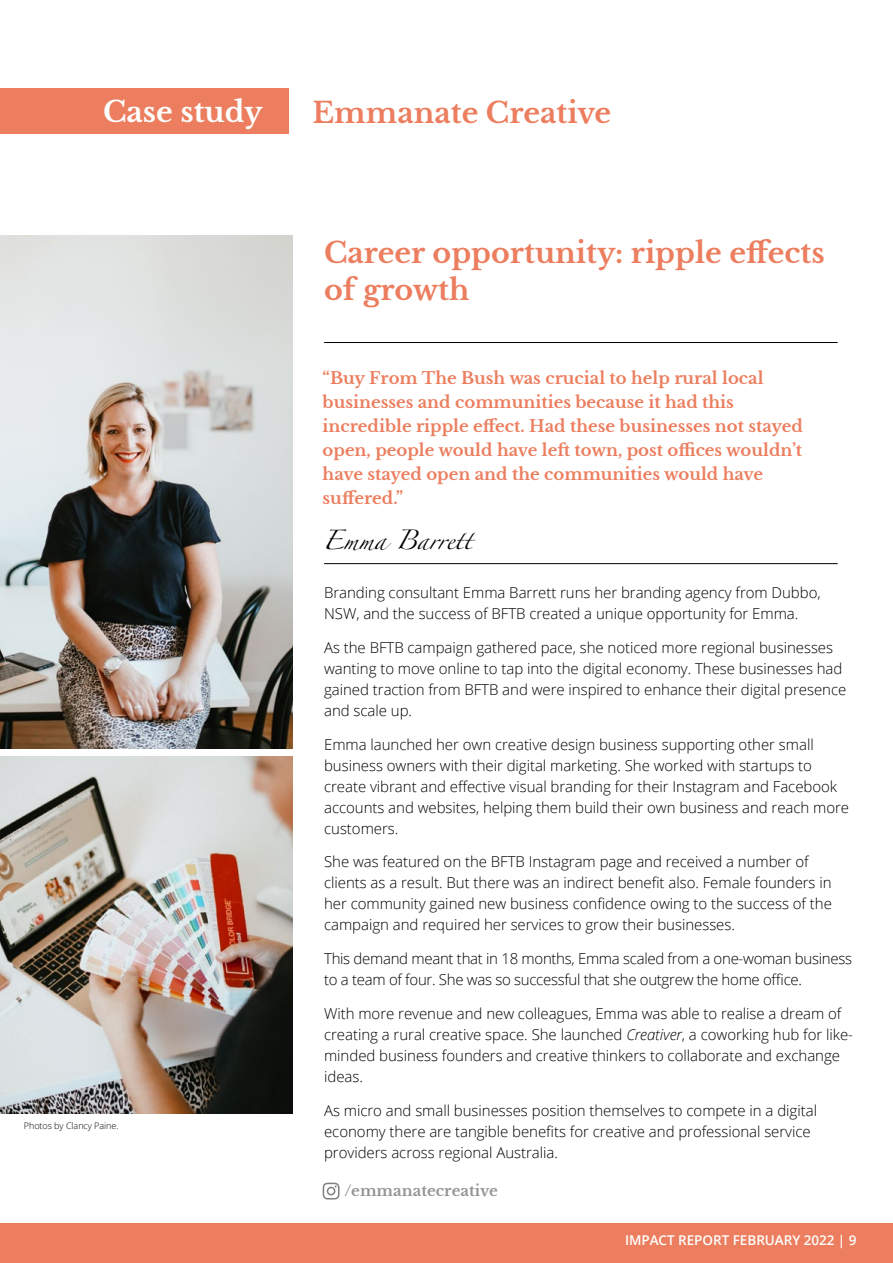
<style>
.page{position:relative;width:893px;height:1263px;background:#fff}
.page>*{position:absolute;margin:0;border:0;box-sizing:border-box;transform-origin:0 0}
.t1{font:700 28.5px/37.5px "Libre Baskerville";color:#ec7e5f}
.t2{font:700 28.5px "Libre Baskerville";color:#fff}
.t3{font:17.55px "Zapfino";letter-spacing:-.005em;color:#000}
.t4{font:700 16.5px/24px "Libre Baskerville";color:#ec7e5f}
.t5{font:300 15px/21px "Open Sans";letter-spacing:-.005em;color:#000}
.t6{font:700 15px "Libre Baskerville";color:#939598}
.t7{font:600 13.5px "Open Sans";letter-spacing:-.005em;color:#fff}
.t8{font:300 9px "Open Sans";letter-spacing:-.005em;color:#000}
.s1{font-style:italic}
</style>
<div class="page">
<img style="left:0;top:235px;width:292px;height:513px">
<img style="left:0;top:757px;width:292px;height:356px">
<div style="left:0;top:88px;width:288px;height:46px;background:#ec7e5f"></div>
<hr style="left:324px;top:342px;width:514px;height:1px;background:#000">
<hr style="left:324px;top:563px;width:514px;height:1px;background:#000">
<svg style="left:323px;top:1182px;width:17px;height:17px"></svg>
<div style="left:0;top:1223px;width:893px;height:40px;background:#ec7e5f"></div>
<h1 class="t2" style="left:103px;top:94px;width:161px">Case study</h1>
<p class="t8" style="left:24px;top:1119px;width:96px">Photos by Clancy Paine.</p>
<h1 class="t1" style="left:313px;top:95px;width:300px">Emmanate Creative</h1>
<h1 class="t1" style="left:324px;top:234px;width:502px">Career opportunity: ripple effects of growth</h1>
<p class="t4" style="left:323px;top:366px;width:482px">“Buy From The Bush was crucial to help rural local businesses and communities because it had this incredible ripple effect. Had these businesses not stayed open, people would have left town, post offices wouldn’t have stayed open and the communities would have suffered.”</p>
<p class="t3" style="left:323px;top:532px;width:151px">Emma Barrett</p>
<p class="t5" style="left:324px;top:582px;width:498px">Branding consultant Emma Barrett runs her branding agency from Dubbo,<br>NSW, and the success of BFTB created a unique opportunity for Emma.</p>
<p class="t5" style="left:324px;top:636px;width:524px">As the BFTB campaign gathered pace, she noticed more regional businesses wanting to move online to tap into the digital economy. These businesses had gained traction from BFTB and were inspired to enhance their digital presence and scale up.</p>
<p class="t5" style="left:324px;top:733px;width:527px">Emma launched her own creative design business supporting other small business owners with their digital marketing. She worked with startups to create vibrant and effective visual branding for their Instagram and Facebook accounts and websites, helping them build their own business and reach more customers.</p>
<p class="t5" style="left:324px;top:851px;width:509px">She was featured on the BFTB Instagram page and received a number of clients as a result. But there was an indirect benefit also. Female founders in her community gained new business confidence owing to the success of the campaign and required her services to grow their businesses.</p>
<p class="t5" style="left:324px;top:948px;width:529px">This demand meant that in 18 months, Emma scaled from a one-woman business to a team of four. She was so successful that she outgrew the home office.</p>
<p class="t5" style="left:324px;top:1002px;width:530px">With more revenue and new colleagues, Emma was able to realise a dream of creating a rural creative space. She launched <span class="s1">Creativer</span>, a coworking hub for like&shy;minded business founders and creative thinkers to collaborate and exchange ideas.</p>
<p class="t5" style="left:324px;top:1099px;width:494px">As micro and small businesses position themselves to compete in a digital economy there are tangible benefits for creative and professional service providers across regional Australia.</p>
<p class="t6" style="left:344px;top:1181px;width:155px">/emmanatecreative</p>
<p class="t7" style="left:625px;top:1230px;width:233px">IMPACT REPORT FEBRUARY 2022 | 9</p>
</div>
